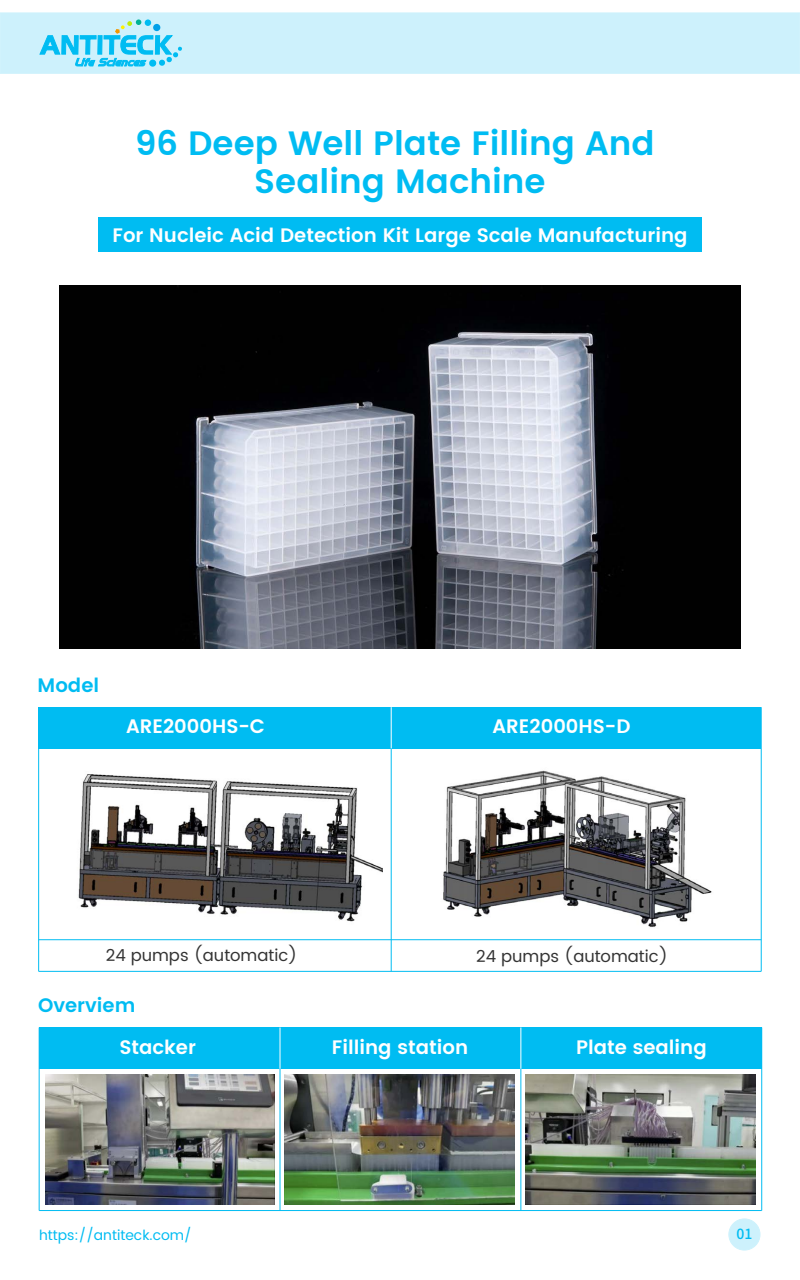
<style>
.page{position:relative;width:800px;height:1280px;background:#fff}
.page>*{position:absolute;margin:0;border:0;box-sizing:border-box;transform-origin:0 0}
.t1{font:600 33.8px/37.5px "Poppins";color:#00bcf2;text-align:center}
.t2{font:600 19.5px "Poppins";color:#fff}
.t3{font:600 19.5px "Poppins";color:#00bcf2}
.t4{font:16.5px "Poppins";color:#333}
.t5{font:14px "Poppins";color:#00bcf2}
.t6{font:500 14px "Source Han Sans CN";color:#00bcf2}
</style>
<div class="page">
<img style="left:39px;top:748px;width:344px;height:194px">
<img style="left:383px;top:748px;width:378px;height:205px">
<div style="left:98px;top:217px;width:604px;height:35px;background:#00bcf2"></div>
<div style="left:39px;top:707px;width:722px;height:41px;background:#00bcf2"></div>
<hr style="left:39px;top:939px;width:722px;height:1px;background:#00bcf2">
<hr style="left:39px;top:971px;width:722px;height:1px;background:#00bcf2">
<hr style="left:38px;top:707px;width:1px;height:264px;background:#00bcf2">
<hr style="left:761px;top:707px;width:1px;height:264px;background:#00bcf2">
<hr style="left:391px;top:748px;width:1px;height:223px;background:#00bcf2">
<hr style="left:391px;top:707px;width:1px;height:41px;background:#fff">
<div style="left:39px;top:1028px;width:723px;height:41px;background:#00bcf2"></div>
<hr style="left:39px;top:1210px;width:723px;height:1px;background:#00bcf2">
<hr style="left:39px;top:1028px;width:1px;height:183px;background:#00bcf2">
<hr style="left:761px;top:1028px;width:1px;height:183px;background:#00bcf2">
<hr style="left:280px;top:1069px;width:1px;height:142px;background:#00bcf2">
<hr style="left:521px;top:1069px;width:1px;height:142px;background:#00bcf2">
<hr style="left:280px;top:1028px;width:1px;height:41px;background:#fff">
<hr style="left:521px;top:1028px;width:1px;height:41px;background:#fff">
<div style="left:729px;top:1219px;width:31px;height:31px;background:#cdf1fc;border-radius:50%"></div>
<div style="left:729px;top:1219px;width:31px;height:31px;border:1px solid #00bcf2;border-radius:50%"></div>
<div style="left:0;top:13px;width:800px;height:60px;background:#cdf1fc"></div>
<svg style="left:40px;top:19px;width:142px;height:48px"></svg>
<img style="left:59px;top:285px;width:681px;height:363px">
<img style="left:526px;top:1074px;width:229px;height:131px">
<img style="left:285px;top:1074px;width:229px;height:131px">
<img style="left:45px;top:1074px;width:230px;height:131px">
<h1 class="t1" style="left:135px;top:126px;width:521px">96 Deep Well Plate Filling And<br>Sealing Machine</h1>
<p class="t2" style="left:112px;top:220px;width:577px">For Nucleic Acid Detection Kit Large Scale Manufacturing</p>
<p class="t3" style="left:38px;top:670px;width:63px">Model</p>
<p class="t2" style="left:126px;top:712px;width:140px">ARE2000HS-C</p>
<p class="t2" style="left:492px;top:712px;width:139px">ARE2000HS-D</p>
<p class="t4" style="left:106px;top:944px;width:193px">24 pumps (automatic)</p>
<p class="t4" style="left:476px;top:944px;width:193px">24 pumps (automatic)</p>
<p class="t3" style="left:38px;top:991px;width:99px">Overviem</p>
<p class="t2" style="left:119px;top:1032px;width:78px">Stacker</p>
<p class="t2" style="left:332px;top:1032px;width:138px">Filling station</p>
<p class="t2" style="left:576px;top:1032px;width:132px">Plate sealing</p>
<p class="t5" style="left:39px;top:1225px;width:154px">https://antiteck.com/</p>
<p class="t6" style="left:736px;top:1226px;width:17px">01</p>
</div>
